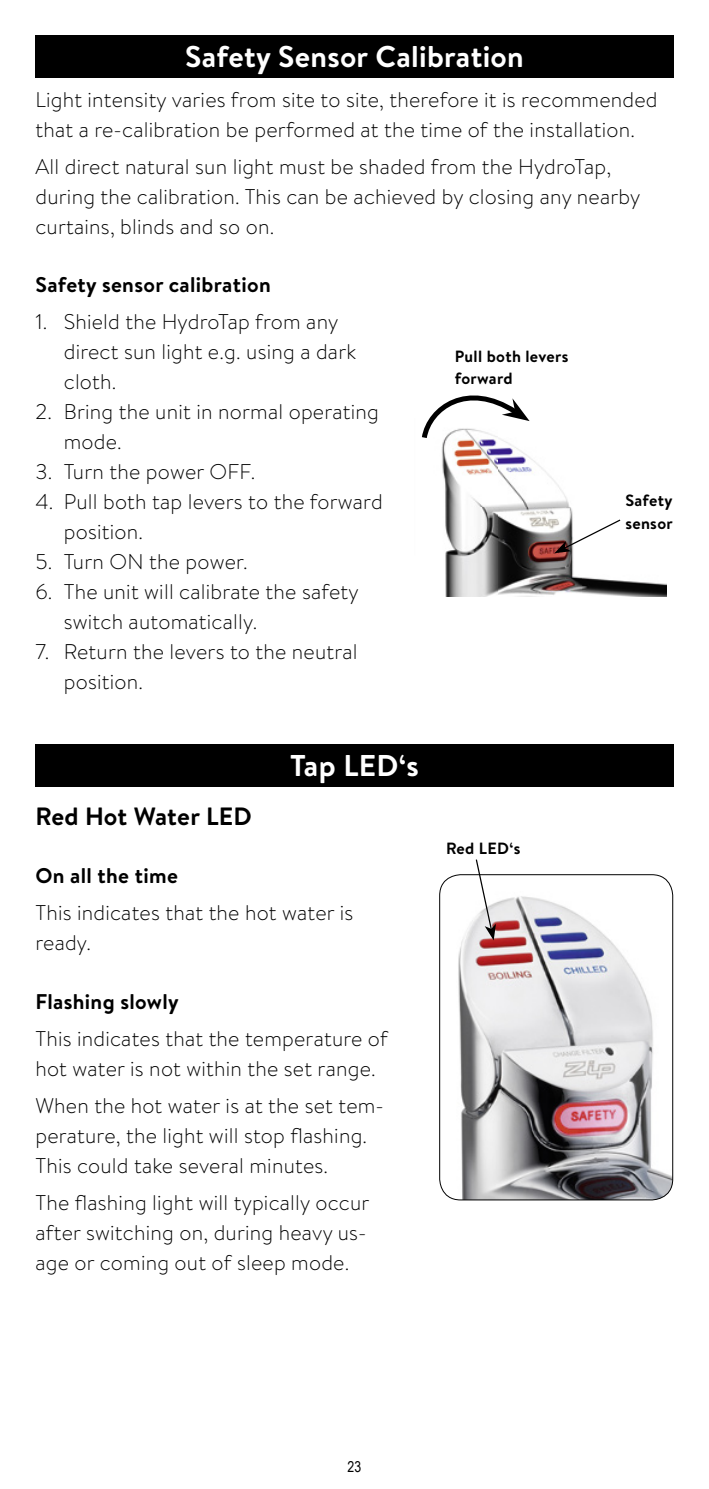
<style>
.page{position:relative;width:709px;height:1489px;background:#fff}
.page>*{position:absolute;margin:0;border:0;box-sizing:border-box;transform-origin:0 0}
.t1{font:700 30px "Brandon Text";letter-spacing:.01em;color:#fff}
.t2{font:700 25px "Brandon Text";letter-spacing:.01em;color:#000}
.t3{font:300 21.25px/30px "Brandon Text";letter-spacing:.01em;color:#000}
.t4{font:700 21.25px "Brandon Text";letter-spacing:.015em;color:#000}
.t5{font:700 16.25px/22.5px "Brandon Text";letter-spacing:.02em;color:#000}
.t6{font:15px "Arial Narrow";color:#000}
</style>
<div class="page">
<img style="left:439px;top:874px;width:233px;height:325px">
<div style="left:439px;top:874px;width:234px;height:326px;border:1px solid #000;border-radius:21px"></div>
<div style="left:35px;top:744px;width:638px;height:43px;background:#000"></div>
<svg style="left:475px;top:859px;width:21px;height:81px"></svg>
<img style="left:441px;top:420px;width:225px;height:176px">
<svg style="left:422px;top:395px;width:107px;height:48px"></svg>
<svg style="left:554px;top:518px;width:67px;height:35px"></svg>
<div style="left:35px;top:35px;width:638px;height:43px;background:#000"></div>
<h1 class="t1" style="left:185px;top:36px;width:340px">Safety Sensor Calibration</h1>
<p class="t3" style="left:35px;top:84px;width:623px">Light intensity varies from site to site, therefore it is recommended that a re-calibration be performed at the time of the installation.</p>
<p class="t3" style="left:35px;top:151px;width:606px">All direct natural sun light must be shaded from the HydroTap, during the calibration. This can be achieved by closing any nearby curtains, blinds and so on.</p>
<p class="t4" style="left:35px;top:270px;width:237px">Safety sensor calibration</p>
<p class="t3" style="left:64px;top:306px;width:294px;text-indent:-28px">1. Shield the HydroTap from any direct sun light e.g. using a dark cloth.</p>
<p class="t3" style="left:64px;top:396px;width:316px;text-indent:-28px">2. Bring the unit in normal operating mode.</p>
<p class="t3" style="left:35px;top:456px;width:221px">3. Turn the power OFF.</p>
<p class="t3" style="left:64px;top:486px;width:320px;text-indent:-28px">4. Pull both tap levers to the forward position.</p>
<p class="t3" style="left:35px;top:546px;width:214px">5. Turn ON the power.</p>
<p class="t3" style="left:64px;top:576px;width:296px;text-indent:-28px">6. The unit will calibrate the safety switch automatically.</p>
<p class="t3" style="left:64px;top:636px;width:295px;text-indent:-28px">7. Return the levers to the neutral position.</p>
<p class="t2" style="left:35px;top:798px;width:218px">Red Hot Water LED</p>
<h1 class="t1" style="left:290px;top:745px;width:130px">Tap LED‘s</h1>
<p class="t4" style="left:35px;top:861px;width:144px">On all the time</p>
<p class="t3" style="left:35px;top:897px;width:319px">This indicates that the hot water is ready.</p>
<p class="t4" style="left:35px;top:986px;width:145px">Flashing slowly</p>
<p class="t3" style="left:35px;top:1022px;width:354px">This indicates that the temperature of hot water is not within the set range.</p>
<p class="t3" style="left:35px;top:1089px;width:350px">When the hot water is at the set tem&shy;perature, the light will stop flashing.<br>This could take several minutes.</p>
<p class="t3" style="left:35px;top:1186px;width:335px">The flashing light will typically occur after switching on, during heavy us&shy;age or coming out of sleep mode.</p>
<p class="t5" style="left:455px;top:344px;width:115px">Pull both levers forward</p>
<p class="t5" style="left:446px;top:837px;width:76px">Red LED‘s</p>
<p class="t5" style="left:625px;top:489px;width:49px">Safety sensor</p>
<p class="t6" style="left:347px;top:1454px;width:15px">23</p>
</div>
